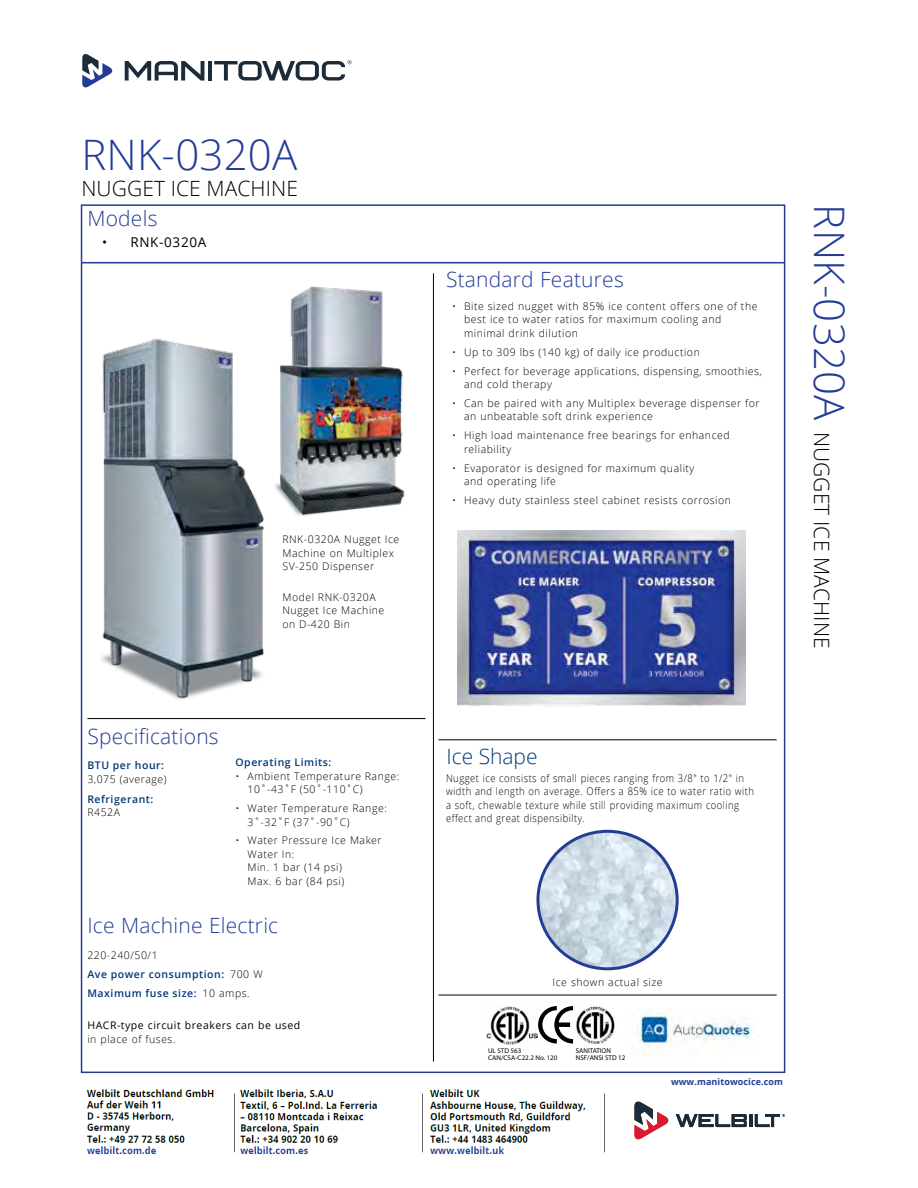
<style>
.page{position:relative;width:918px;height:1188px;background:#fff}
.page>*{position:absolute;margin:0;border:0;box-sizing:border-box;transform-origin:0 0}
.t1{font:300 42px "Open Sans";letter-spacing:.005em;color:#243c96}
.t2{font:300 21px "Open Sans";letter-spacing:.01em;color:#243c96}
.t3{font:300 21px "Open Sans";letter-spacing:.005em;color:#000}
.t4{font:300 21px "Open Sans";color:#003976}
.t5{font:13.5px "Open Sans";letter-spacing:.05em;color:#000}
.t6{font:300 10.5px/13.5px "Open Sans";letter-spacing:.05em;color:#000}
.t7{font:300 10.5px/13.5px "Open Sans";letter-spacing:.05em;color:#000;scale:.9 1}
.t8{font:600 10.5px/18.9px "Open Sans";letter-spacing:.05em;color:#003976}
.t9{font:10.5px "Open Sans";letter-spacing:.05em;color:#000}
.t10{font:700 9px "Open Sans";letter-spacing:.01em;color:#243c96}
.t11{font:6.9px/6.9px "Myriad Pro";color:#000}
.t12{font:6.9px/6.9px "Myriad";color:#000}
.s1{font-weight:300;color:#000}
.s2{font-size:42px;color:#243c96}
</style>
<div class="page">
<svg style="left:82px;top:54px;width:31px;height:33px"></svg>
<svg style="left:125px;top:61px;width:79px;height:20px"></svg>
<hr style="left:208px;top:61px;width:4px;height:20px;background:#1c2b39">
<svg style="left:214px;top:60px;width:138px;height:21px"></svg>
<svg style="left:676px;top:1114px;width:109px;height:13px"></svg>
<svg style="left:634px;top:1102px;width:35px;height:37px"></svg>
<hr style="left:433px;top:273px;width:1px;height:789px;background:#000">
<hr style="left:81px;top:262px;width:703px;height:1px;background:#243c96">
<hr style="left:87px;top:718px;width:339px;height:1px;background:#000">
<hr style="left:439px;top:739px;width:338px;height:1px;background:#000">
<hr style="left:439px;top:995px;width:338px;height:1px;background:#000">
<img style="left:457px;top:531px;width:288px;height:176px">
<img style="left:101px;top:338px;width:163px;height:361px">
<img style="left:275px;top:286px;width:130px;height:230px">
<svg style="left:538px;top:1006px;width:35px;height:38px"></svg>
<img style="left:487px;top:1006px;width:50px;height:39px">
<img style="left:576px;top:1006px;width:39px;height:39px">
<img style="left:538px;top:831px;width:139px;height:138px">
<div style="left:536px;top:830px;width:143px;height:140px;border:3px solid #243c96;border-radius:50%"></div>
<img style="left:637px;top:1012px;width:115px;height:44px">
<img style="left:86px;top:1089px;width:519px;height:66px">
<h1 class="t1" style="left:81px;top:126px;width:217px">RNK-0320A</h1>
<h2 class="t3" style="left:81px;top:174px;width:218px">NUGGET ICE MACHINE</h2>
<h2 class="t2" style="left:87px;top:204px;width:72px">Models</h2>
<p class="t5" style="left:102px;top:233px;width:106px">• RNK-0320A</p>
<p class="t6" style="left:282px;top:532px;width:118px">RNK-0320A Nugget Ice<br>Machine on Multiplex<br>SV-250 Dispenser</p>
<p class="t6" style="left:282px;top:590px;width:103px">Model RNK-0320A<br>Nugget Ice Machine on D-420 Bin</p>
<h2 class="t2" style="left:87px;top:722px;width:133px">Specifications</h2>
<p class="t8" style="left:87px;top:756px;width:78px">BTU per hour:</p>
<p class="t6" style="left:87px;top:772px;width:81px">3,075 (average)</p>
<p class="t8" style="left:87px;top:789px;width:67px">Refrigerant:</p>
<p class="t6" style="left:87px;top:805px;width:34px">R452A</p>
<p class="t8" style="left:236px;top:753px;width:97px">Operating Limits:</p>
<p class="t6" style="left:248px;top:769px;width:153px;text-indent:-12px">• Ambient Temperature Range:<br>10˚-43˚F (50˚-110˚C)</p>
<p class="t6" style="left:248px;top:801px;width:141px;text-indent:-12px">• Water Temperature Range:<br>3˚-32˚F (37˚-90˚C)</p>
<p class="t6" style="left:248px;top:834px;width:136px;text-indent:-12px">• Water Pressure Ice Maker<br>Water In:<br>Min. 1 bar (14 psi)<br>Max. 6 bar (84 psi)</p>
<h2 class="t2" style="left:87px;top:911px;width:192px">Ice Machine Electric</h2>
<p class="t8" style="left:87px;top:946px;width:177px"><span class="s1">220-240/50/1<br></span>Ave power consumption: <span class="s1">700 W<br></span>Maximum fuse size: <span class="s1">10 amps.</span></p>
<p class="t9" style="left:87px;top:1018px;width:214px">HACR-type circuit breakers can be used</p>
<p class="t6" style="left:87px;top:1032px;width:90px">in place of fuses.</p>
<h2 class="t2" style="left:446px;top:265px;width:179px">Standard Features</h2>
<p class="t6" style="left:464px;top:299px;width:295px;text-indent:-12px">• Bite sized nugget with 85% ice content offers one of the best ice to water ratios for maximum cooling and minimal drink dilution</p>
<p class="t6" style="left:452px;top:345px;width:249px">• Up to 309 lbs (140 kg) of daily ice production</p>
<p class="t6" style="left:464px;top:364px;width:299px;text-indent:-12px">• Perfect for beverage applications, dispensing, smoothies, and cold therapy</p>
<p class="t6" style="left:464px;top:396px;width:297px;text-indent:-12px">• Can be paired with any Multiplex beverage dispenser for an unbeatable soft drink experience</p>
<p class="t6" style="left:464px;top:429px;width:267px;text-indent:-12px">• High load maintenance free bearings for enhanced reliability</p>
<p class="t6" style="left:464px;top:461px;width:232px;text-indent:-12px">• Evaporator is designed for maximum quality and operating life</p>
<p class="t6" style="left:452px;top:493px;width:280px">• Heavy duty stainless steel cabinet resists corrosion</p>
<h2 class="t4" style="left:446px;top:742px;width:93px">Ice Shape</h2>
<p class="t7" style="left:446px;top:771px;width:344px">Nugget ice consists of small pieces ranging from 3/8" to 1/2" in width and length on average. Offers a 85% ice to water ratio with a soft, chewable texture while still providing maximum cooling effect and great dispensibilty.</p>
<h2 class="t3" style="left:836px;top:204px;width:445px;rotate:90deg"><span class="s2">RNK-0320A</span> NUGGET ICE MACHINE</h2>
<p class="t6" style="left:553px;top:975px;width:112px">Ice shown actual size</p>
<p class="t11" style="left:488px;top:1047px;width:71px">UL STD 563<br>CAN/CSA-C22.2 No. 120</p>
<p class="t12" style="left:576px;top:1048px;width:51px">SANITATION<br>NSF/ANSI STD 12</p>
<p class="t10" style="left:671px;top:1075px;width:113px">www.manitowocice.com</p>
</div>
